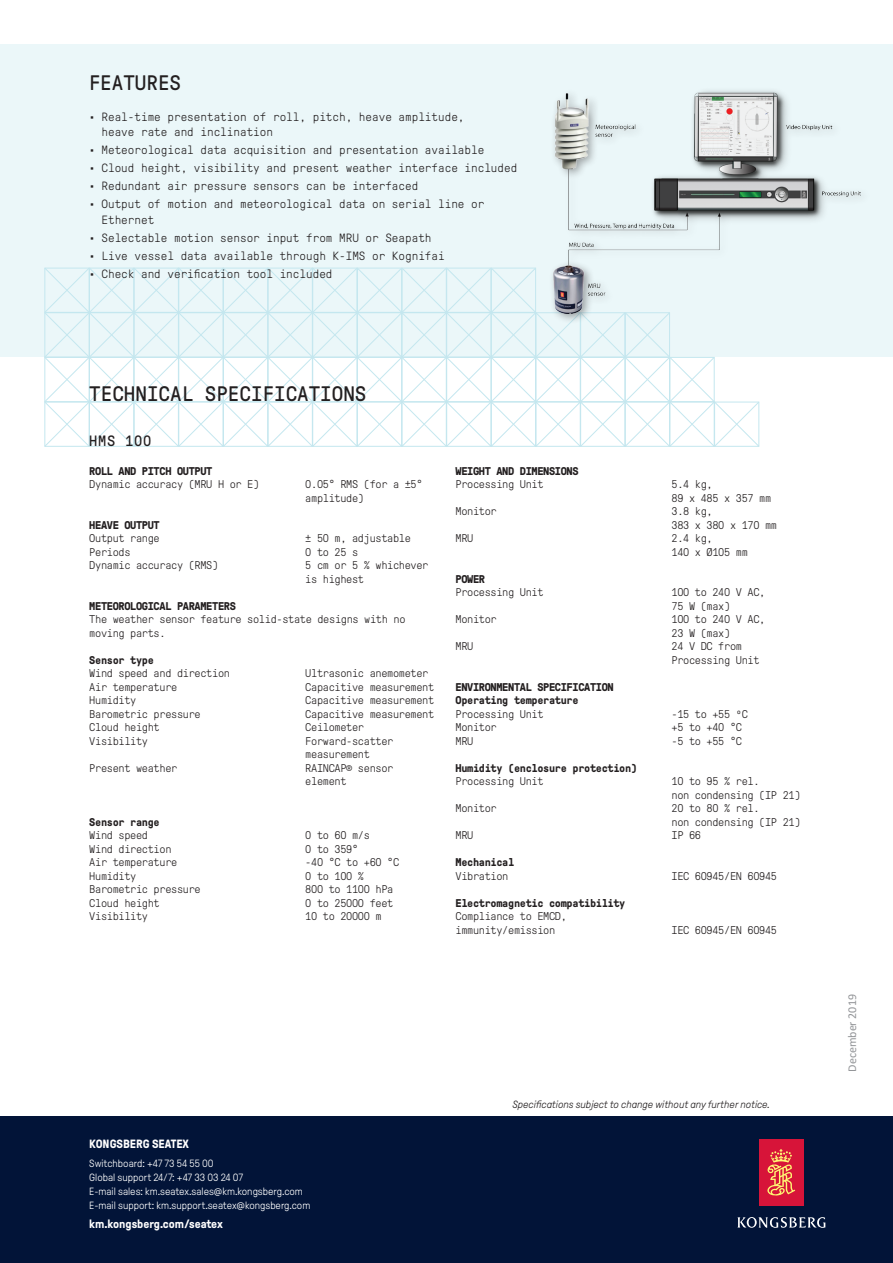
<style>
.page{position:relative;width:893px;height:1263px;background:#fff}
.page>*{position:absolute;margin:0;border:0;box-sizing:border-box;transform-origin:0 0}
.H3_-_Subehadlines{font:21px "GT Pressura Mono";color:#231f20}
.H3_caps_headline{font:15px "GT Pressura Mono";letter-spacing:.05em;color:#231f20}
.t1{font:300 12px/15px "GT Pressura Mono";color:#231f20}
.Liten_infotext_Mono{font:700 12px "GT Pressura";color:#fff}
.Reg_numbre{font:12px "Calibri";color:#939598}
.Body_text{font:300 11.25px/13.5px "GT Pressura Mono";letter-spacing:-.03em;color:#231f20}
.Body_text-2{font:700 11.25px/13.5px "GT Pressura Mono";letter-spacing:-.03em;color:#231f20}
.Liten_infotext_Mono-2{font:300 10.5px "GT Pressura";color:#fff}
.Liten_infotext_Mono-3{font:italic 300 10.5px "GT Pressura";color:#231f20}
.s1{font-weight:300}
.s2{font-weight:700}
</style>
<div class="page">
<div style="left:0;top:45px;width:893px;height:312px;background:#ebf7f9"></div>
<svg style="left:44px;top:268px;width:715px;height:179px"></svg>
<div style="left:0;top:1116px;width:893px;height:147px;background:#021438"></div>
<div style="left:759px;top:1139px;width:44px;height:66px;background:#d71439"></div>
<svg style="left:767px;top:1149px;width:28px;height:47px"></svg>
<svg style="left:737px;top:1217px;width:88px;height:11px"></svg>
<div style="left:548px;top:88px;width:323px;height:236px;background:#ebf7f9"></div>
<img style="left:553px;top:90px;width:308px;height:223px">
<p class="H3_-_Subehadlines" style="left:89px;top:71px;width:94px">FEATURES</p>
<p class="t1" style="left:102px;top:109px;width:364px;text-indent:-13px">• Real-time presentation of roll, pitch, heave amplitude, heave rate and inclination</p>
<p class="t1" style="left:89px;top:142px;width:397px">• Meteorological data acquisition and presentation available</p>
<p class="t1" style="left:89px;top:161px;width:430px">• Cloud height, visibility and present weather interface included</p>
<p class="t1" style="left:89px;top:179px;width:331px">• Redundant air pressure sensors can be interfaced</p>
<p class="t1" style="left:102px;top:197px;width:384px;text-indent:-13px">• Output of motion and meteorological data on serial line or<br>Ethernet</p>
<p class="t1" style="left:89px;top:230px;width:344px">• Selectable motion sensor input from MRU or Seapath</p>
<p class="t1" style="left:89px;top:248px;width:357px">• Live vessel data available through K-IMS or Kognifai</p>
<p class="t1" style="left:89px;top:267px;width:245px">• Check and verification tool included</p>
<p class="H3_-_Subehadlines" style="left:89px;top:383px;width:279px">TECHNICAL SPECIFICATIONS</p>
<p class="H3_caps_headline" style="left:89px;top:433px;width:64px">HMS 100</p>
<p class="Body_text-2" style="left:89px;top:464px;width:125px">ROLL AND PITCH OUTPUT</p>
<p class="Body_text" style="left:89px;top:478px;width:171px">Dynamic accuracy (MRU H or E)</p>
<p class="Body_text" style="left:305px;top:478px;width:119px">0.05° RMS (for a ±5° amplitude)</p>
<p class="Body_text-2" style="left:89px;top:518px;width:72px">HEAVE OUTPUT<br><span class="s1">Output range</span></p>
<p class="Body_text" style="left:305px;top:532px;width:107px">± 50 m, adjustable</p>
<p class="Body_text" style="left:89px;top:545px;width:43px">Periods</p>
<p class="Body_text" style="left:305px;top:545px;width:54px">0 to 25 s</p>
<p class="Body_text" style="left:89px;top:559px;width:131px">Dynamic accuracy (RMS)</p>
<p class="Body_text" style="left:305px;top:559px;width:125px">5 cm or 5 % whichever is highest</p>
<p class="Body_text-2" style="left:89px;top:599px;width:148px">METEOROLOGICAL PARAMETERS</p>
<p class="Body_text" style="left:89px;top:613px;width:318px">The weather sensor feature solid-state designs with no moving parts.</p>
<p class="Body_text" style="left:89px;top:653px;width:142px"><span class="s2">Sensor type<br></span>Wind speed and direction</p>
<p class="Body_text" style="left:305px;top:667px;width:125px">Ultrasonic anemometer</p>
<p class="Body_text" style="left:89px;top:680px;width:90px">Air temperature</p>
<p class="Body_text" style="left:305px;top:680px;width:131px">Capacitive measurement</p>
<p class="Body_text" style="left:89px;top:694px;width:49px">Humidity</p>
<p class="Body_text" style="left:305px;top:694px;width:131px">Capacitive measurement</p>
<p class="Body_text" style="left:89px;top:707px;width:113px">Barometric pressure</p>
<p class="Body_text" style="left:305px;top:707px;width:131px">Capacitive measurement</p>
<p class="Body_text" style="left:89px;top:721px;width:72px">Cloud height</p>
<p class="Body_text" style="left:305px;top:721px;width:60px">Ceilometer</p>
<p class="Body_text" style="left:89px;top:734px;width:60px">Visibility</p>
<p class="Body_text" style="left:305px;top:734px;width:90px">Forward-scatter measurement</p>
<p class="Body_text" style="left:89px;top:761px;width:90px">Present weather</p>
<p class="Body_text" style="left:305px;top:761px;width:90px">RAINCAP® sensor element</p>
<p class="Body_text-2" style="left:89px;top:815px;width:72px">Sensor range<br><span class="s1">Wind speed</span></p>
<p class="Body_text" style="left:305px;top:829px;width:66px">0 to 60 m/s</p>
<p class="Body_text" style="left:89px;top:842px;width:84px">Wind direction</p>
<p class="Body_text" style="left:305px;top:842px;width:54px">0 to 359°</p>
<p class="Body_text" style="left:89px;top:856px;width:90px">Air temperature</p>
<p class="Body_text" style="left:305px;top:856px;width:95px">-40 °C to +60 °C</p>
<p class="Body_text" style="left:89px;top:869px;width:49px">Humidity</p>
<p class="Body_text" style="left:305px;top:869px;width:60px">0 to 100 %</p>
<p class="Body_text" style="left:89px;top:883px;width:113px">Barometric pressure</p>
<p class="Body_text" style="left:305px;top:883px;width:90px">800 to 1100 hPa</p>
<p class="Body_text" style="left:89px;top:896px;width:72px">Cloud height</p>
<p class="Body_text" style="left:305px;top:896px;width:90px">0 to 25000 feet</p>
<p class="Body_text" style="left:89px;top:910px;width:60px">Visibility</p>
<p class="Body_text" style="left:305px;top:910px;width:78px">10 to 20000 m</p>
<p class="Body_text-2" style="left:455px;top:464px;width:125px">WEIGHT AND DIMENSIONS</p>
<p class="Body_text" style="left:455px;top:478px;width:90px">Processing Unit</p>
<p class="Body_text" style="left:671px;top:478px;width:101px">5.4 kg,<br>89 x 485 x 357 mm</p>
<p class="Body_text" style="left:455px;top:505px;width:43px">Monitor</p>
<p class="Body_text" style="left:671px;top:505px;width:107px">3.8 kg,<br>383 x 380 x 170 mm</p>
<p class="Body_text" style="left:455px;top:532px;width:19px">MRU</p>
<p class="Body_text" style="left:671px;top:532px;width:78px">2.4 kg,<br>140 x Ø105 mm</p>
<p class="Body_text-2" style="left:455px;top:572px;width:31px">POWER</p>
<p class="Body_text" style="left:455px;top:586px;width:90px">Processing Unit</p>
<p class="Body_text" style="left:671px;top:586px;width:95px">100 to 240 V AC,<br>75 W (max)</p>
<p class="Body_text" style="left:455px;top:613px;width:43px">Monitor</p>
<p class="Body_text" style="left:671px;top:613px;width:95px">100 to 240 V AC,<br>23 W (max)</p>
<p class="Body_text" style="left:455px;top:640px;width:19px">MRU</p>
<p class="Body_text" style="left:671px;top:640px;width:90px">24 V DC from<br>Processing Unit</p>
<p class="Body_text-2" style="left:455px;top:680px;width:160px">ENVIRONMENTAL SPECIFICATION</p>
<p class="Body_text-2" style="left:455px;top:694px;width:125px">Operating temperature</p>
<p class="Body_text" style="left:455px;top:707px;width:90px">Processing Unit</p>
<p class="Body_text" style="left:671px;top:707px;width:78px">-15 to +55 ºC</p>
<p class="Body_text" style="left:455px;top:721px;width:43px">Monitor</p>
<p class="Body_text" style="left:671px;top:721px;width:72px">+5 to +40 °C</p>
<p class="Body_text" style="left:455px;top:734px;width:19px">MRU</p>
<p class="Body_text" style="left:671px;top:734px;width:72px">-5 to +55 °C</p>
<p class="Body_text-2" style="left:455px;top:761px;width:183px">Humidity (enclosure protection)</p>
<p class="Body_text" style="left:455px;top:775px;width:90px">Processing Unit</p>
<p class="Body_text" style="left:671px;top:775px;width:131px">10 to 95 % rel.<br>non condensing (IP 21)</p>
<p class="Body_text" style="left:455px;top:802px;width:43px">Monitor</p>
<p class="Body_text" style="left:671px;top:802px;width:131px">20 to 80 % rel.<br>non condensing (IP 21)</p>
<p class="Body_text" style="left:455px;top:829px;width:19px">MRU</p>
<p class="Body_text" style="left:671px;top:829px;width:31px">IP 66</p>
<p class="Body_text-2" style="left:455px;top:856px;width:60px">Mechanical</p>
<p class="Body_text" style="left:455px;top:869px;width:54px">Vibration</p>
<p class="Body_text" style="left:671px;top:869px;width:107px">IEC 60945/EN 60945</p>
<p class="Body_text-2" style="left:455px;top:896px;width:171px">Electromagnetic compatibility</p>
<p class="Body_text" style="left:455px;top:910px;width:113px">Compliance to EMCD,</p>
<p class="Body_text" style="left:455px;top:923px;width:101px">immunity/emission</p>
<p class="Body_text" style="left:671px;top:923px;width:107px">IEC 60945/EN 60945</p>
<p class="Liten_infotext_Mono" style="left:89px;top:1138px;width:101px">KONGSBERG SEATEX</p>
<p class="Liten_infotext_Mono-2" style="left:89px;top:1158px;width:126px">Switchboard: +47 73 54 55 00</p>
<p class="Liten_infotext_Mono-2" style="left:89px;top:1172px;width:155px">Global support 24/7: +47 33 03 24 07</p>
<p class="Liten_infotext_Mono-2" style="left:89px;top:1186px;width:215px">E-mail sales: km.seatex.sales@km.kongsberg.com</p>
<p class="Liten_infotext_Mono-2" style="left:89px;top:1200px;width:223px">E-mail support: km.support.seatex@kongsberg.com</p>
<p class="Liten_infotext_Mono" style="left:89px;top:1217px;width:135px">km.kongsberg.com/seatex</p>
<p class="Liten_infotext_Mono-3" style="left:512px;top:1099px;width:259px">Specifications subject to change without any further notice.</p>
<p class="Reg_numbre" style="left:844px;top:1072px;width:79px;rotate:-90deg">December 2019</p>
</div>
